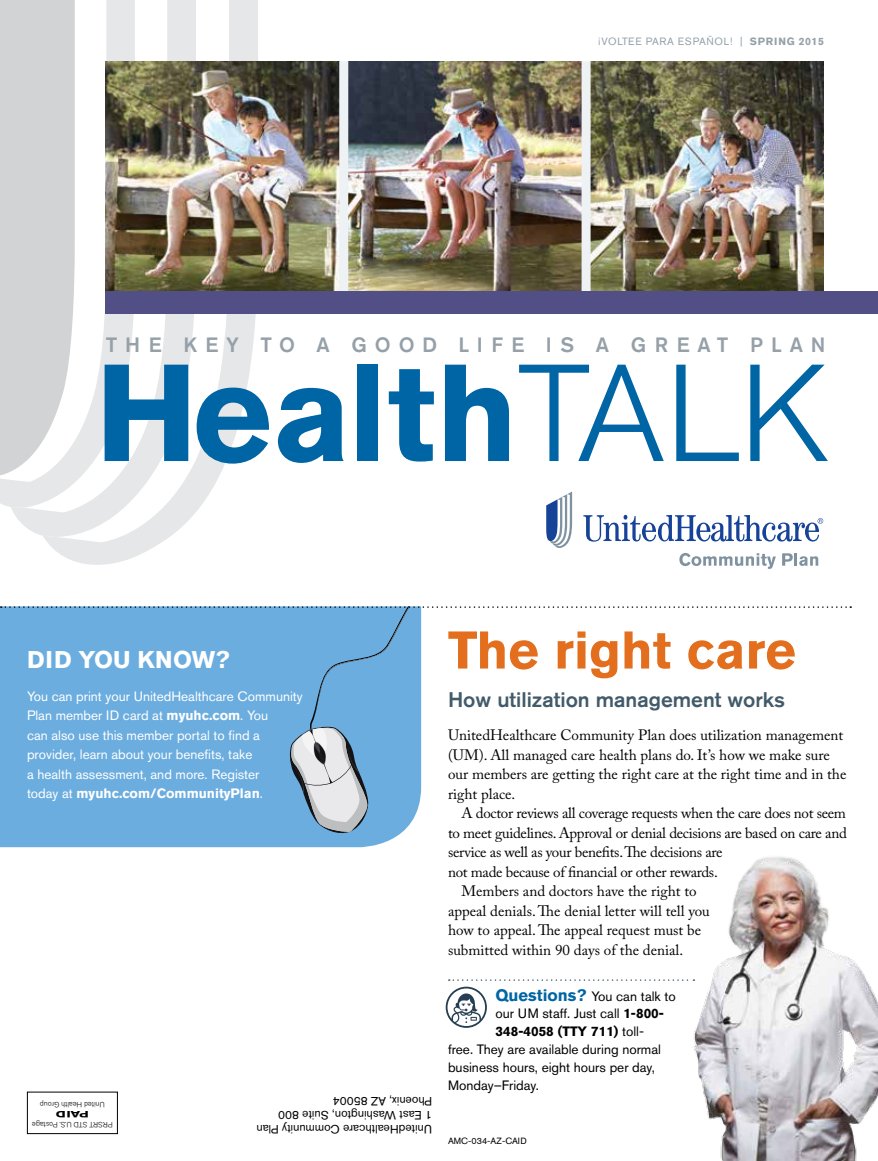
<style>
.page{position:relative;width:878px;height:1161px;background:#fff}
.page>*{position:absolute;margin:0;border:0;box-sizing:border-box;transform-origin:0 0}
.t1{font:700 136.5px "Akzidenz Grotesk BE";color:#0065a4}
.t2{font:700 52.5px "Akzidenz Grotesk BE";color:#e36f1e}
.t3{font:700 24px "Akzidenz Grotesk BE";letter-spacing:.02em;color:#fff}
.t4{font:500 21px "Akzidenz Grotesk BE";color:#425a69}
.t5{font:500 20.55px "Akzidenz Grotesk BE";letter-spacing:.38em;color:#95a0a9}
.t6{font:15px/19.5px "Adobe Caslon Pro";color:#000}
.t7{font:15px "Adobe Caslon Pro";letter-spacing:-.02em;color:#000}
.t8{font:13.5px/19.5px "Akzidenz Grotesk BE";color:#fff}
.t9{font:13.5px "Akzidenz Grotesk BE";color:#000}
.t10{font:700 13.5px "Akzidenz Grotesk BE";color:#000}
.t11{font:12px/14.2px "Akzidenz Grotesk BE";color:#000}
.t12{font:10.5px "Akzidenz Grotesk BE";letter-spacing:.05em;color:#95a0a9}
.t13{font:9px "Akzidenz Grotesk BE";color:#000}
.t14{font:700 9px "Akzidenz Grotesk BE";color:#000;scale:1.5 1}
.t15{font:300 7.5px "Akzidenz Grotesk BE";color:#000}
.s1{font-weight:700}
.s2{font-weight:300}
.s3{font-weight:700;font-size:16.5px;color:#0065a4}
.s4{font-weight:400}
</style>
<div class="page">
<div style="left:0;top:606px;width:397px;height:241px;background:#6caddf"></div>
<div style="left:27px;top:1092px;width:91px;height:42px;border:1px solid #000"></div>
<div style="left:0;top:0;width:11px;height:507px;background:#d1d3d4"></div>
<svg style="left:11px;top:0;width:32px;height:536px;background:#d5d7d8"></svg>
<svg style="left:43px;top:0;width:215px;height:565px"></svg>
<svg style="left:583px;top:515px;width:240px;height:27px"></svg>
<svg style="left:546px;top:492px;width:26px;height:56px"></svg>
<svg style="left:679px;top:553px;width:96px;height:16px"></svg>
<svg style="left:782px;top:553px;width:36px;height:13px"></svg>
<img style="left:106px;top:61px;width:233px;height:230px">
<img style="left:348px;top:61px;width:233px;height:230px">
<img style="left:590px;top:61px;width:234px;height:230px">
<div style="left:339px;top:61px;width:9px;height:242px;background:#eff2f4"></div>
<div style="left:581px;top:61px;width:9px;height:242px;background:#eff2f4"></div>
<div style="left:106px;top:291px;width:772px;height:23px;background:#524e86"></div>
<svg style="left:1px;top:606px;width:850px;height:230px"></svg>
<svg style="left:448px;top:979px;width:241px;height:2px"></svg>
<svg style="left:445px;top:987px;width:42px;height:41px"></svg>
<img style="left:692px;top:857px;width:186px;height:304px">
<p class="t12" style="left:598px;top:35px;width:227px">¡VOLTEE PARA ESPAÑOL! | <span class="s1">SPRING 2015</span></p>
<h3 class="t5" style="left:106px;top:332px;width:721px">THE KEY TO A GOOD LIFE IS A GREAT PLAN</h3>
<h1 class="t1" style="left:95px;top:334px;width:736px">Health<span class="s2">TALK</span></h1>
<h3 class="t3" style="left:27px;top:646px;width:204px">DID YOU KNOW?</h3>
<p class="t8" style="left:27px;top:686px;width:277px">You can print your UnitedHealthcare Community Plan member ID card at <span class="s1">myuhc.com</span>. You<br>can also use this member portal to find a provider, learn about your benefits, take<br>a health assessment, and more. Register<br>today at <span class="s1">myuhc.com/CommunityPlan</span>.</p>
<p class="t15" style="left:105px;top:1109px;width:66px;rotate:-180deg">United Health Group</p>
<p class="t14" style="left:89px;top:1119px;width:23px;rotate:-180deg">PAID</p>
<p class="t15" style="left:113px;top:1128px;width:82px;rotate:-180deg">PRSRT STD U.S. Postage</p>
<p class="t11" style="left:432px;top:1136px;width:177px;rotate:-180deg">UnitedHealthcare Community Plan<br>1 East Washington, Suite 800<br>Phoenix, AZ 85004</p>
<h2 class="t2" style="left:448px;top:620px;width:349px">The right care</h2>
<h3 class="t4" style="left:448px;top:687px;width:339px">How utilization management works</h3>
<p class="t6" style="left:448px;top:725px;width:400px">UnitedHealthcare Community Plan does utilization management (UM). All managed care health plans do. It’s how we make sure our members are getting the right care at the right time and in the right place.</p>
<p class="t7" style="left:461px;top:804px;width:386px">A doctor reviews all coverage requests when the care does not seem</p>
<p class="t7" style="left:448px;top:824px;width:400px">to meet guidelines. Approval or denial decisions are based on care and</p>
<p class="t7" style="left:448px;top:843px;width:276px">service as well as your benefits. The decisions are</p>
<p class="t7" style="left:448px;top:863px;width:271px">not made because of financial or other rewards.</p>
<p class="t6" style="left:461px;top:881px;width:237px">Members and doctors have the right to</p>
<p class="t6" style="left:448px;top:901px;width:263px">appeal denials. The denial letter will tell you</p>
<p class="t6" style="left:448px;top:920px;width:255px">how to appeal. The appeal request must be</p>
<p class="t6" style="left:448px;top:940px;width:237px">submitted within 90 days of the denial.</p>
<p class="t9" style="left:495px;top:988px;width:182px"><span class="s3">Questions?</span> You can talk to</p>
<p class="t9" style="left:495px;top:1006px;width:170px">our UM staff. Just call <span class="s1">1-800-</span></p>
<p class="t10" style="left:495px;top:1024px;width:150px">348-4058 (TTY 711) <span class="s4">toll-</span></p>
<p class="t9" style="left:448px;top:1042px;width:214px">free. They are available during normal</p>
<p class="t9" style="left:448px;top:1060px;width:208px">business hours, eight hours per day,</p>
<p class="t9" style="left:448px;top:1078px;width:92px">Monday–Friday.</p>
<p class="t13" style="left:448px;top:1136px;width:80px">AMC-034-AZ-CAID</p>
</div>
